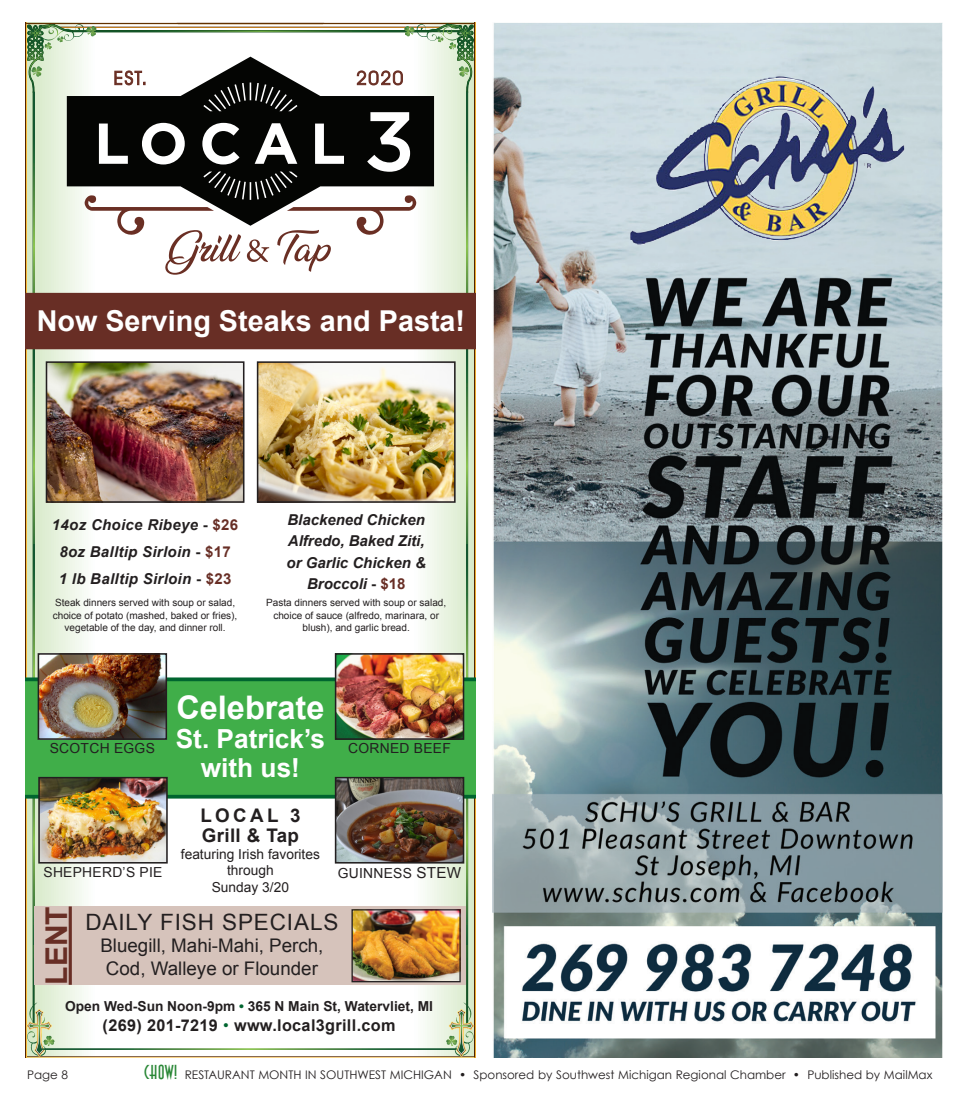
<style>
.page{position:relative;width:968px;height:1103px;background:#fff}
.page>*{position:absolute;margin:0;border:0;box-sizing:border-box;transform-origin:0 0}
.t1{font:700 32.5px "Arial";color:#fff}
.t2{font:700 30px "Arial";color:#682e25}
.t3{font:700 28.75px "Arial";color:#fff}
.t4{font:700 26.25px/28.8px "Arial";color:#fff;text-align:center}
.t5{font:22.5px "Arial";letter-spacing:.04em;color:#231f20}
.t6{font:18.75px/22.5px "Arial";color:#231f20}
.t7{font:700 18.75px/20px "Arial";letter-spacing:.02em;color:#231f20}
.t8{font:700 16.25px "Arial";letter-spacing:.02em;color:#231f20}
.t9{font:italic 700 15px/26.9px "Arial";letter-spacing:.02em;color:#231f20;text-align:center}
.t10{font:italic 700 15px/21.2px "Arial";color:#231f20;text-align:center}
.t11{font:13.88px "Arial";letter-spacing:.02em;color:#231f20}
.t12{font:700 13.75px "Arial";color:#231f20}
.t13{font:13.75px/16.5px "Arial";color:#231f20;text-align:center}
.t14{font:11.88px "Century Gothic";color:#231f20}
.t15{font:10px/12.5px "Arial";color:#231f20;text-align:center}
.s1{font-style:normal}
.s2{font-style:normal;color:#682e25}
.s3{font-size:15.25px}
.s4{color:#00652f}
.s5{font-weight:400;color:#00652f}
.s6{font-family:"Anna";font-size:20px;color:#298736}
</style>
<div class="page">
<img style="left:25px;top:23px;width:450px;height:1034px">
<img style="left:49px;top:364px;width:192px;height:136px">
<div style="left:46px;top:361px;width:198px;height:142px;border:2px solid #231f20"></div>
<img style="left:260px;top:364px;width:192px;height:136px">
<div style="left:257px;top:361px;width:198px;height:142px;border:2px solid #231f20"></div>
<img style="left:492px;top:22px;width:450px;height:1036px">
<img style="left:630px;top:76px;width:201px;height:170px">
<h3 class="t3" style="left:37px;top:302px;width:430px">Now Serving Steaks and Pasta!</h3>
<h3 class="t9" style="left:52px;top:511px;width:188px">14oz Choice Ribeye <span class="s1">-</span> <span class="s2">$26<br></span>8oz Balltip Sirloin <span class="s1">-</span> <span class="s2">$17<br></span>1 lb Balltip Sirloin <span class="s1">-</span> <span class="s2">$23</span></h3>
<h3 class="t10" style="left:286px;top:509px;width:141px">Blackened Chicken<br>Alfredo, Baked Ziti, or Garlic Chicken &amp;<br>Broccoli <span class="s1">-</span> <span class="s2">$18</span></h3>
<p class="t15" style="left:53px;top:597px;width:186px">Steak dinners served with soup or salad, choice of potato (mashed, baked or fries), vegetable of the day, and dinner roll.</p>
<p class="t15" style="left:266px;top:597px;width:182px">Pasta dinners served with soup or salad, choice of sauce (alfredo, marinara, or blush), and garlic bread.</p>
<h1 class="t1" style="left:176px;top:686px;width:150px">Celebrate</h1>
<h3 class="t4" style="left:176px;top:725px;width:151px">St. Patrick’s with us!</h3>
<h3 class="t7" style="left:200px;top:806px;width:102px">LOCAL 3<br>Grill &amp; Tap</h3>
<h3 class="t13" style="left:181px;top:846px;width:141px">featuring Irish favorites through<br>Sunday 3/20</h3>
<h3 class="t11" style="left:50px;top:739px;width:107px">SCOTCH EGGS</h3>
<h3 class="t11" style="left:348px;top:739px;width:104px">CORNED BEEF</h3>
<h3 class="t11" style="left:43px;top:862px;width:120px">SHEPHERD’S PIE</h3>
<h3 class="t11" style="left:338px;top:863px;width:125px">GUINNESS <span class="s3">STEW</span></h3>
<h2 class="t2" style="left:37px;top:984px;width:80px;rotate:-90deg">LENT</h2>
<h3 class="t5" style="left:85px;top:907px;width:254px">DAILY FISH SPECIALS</h3>
<h3 class="t6" style="left:100px;top:934px;width:224px">Bluegill, Mahi-Mahi, Perch,<br>Cod, Walleye or Flounder</h3>
<h3 class="t12" style="left:65px;top:997px;width:369px">Open Wed-Sun Noon-9pm <span class="s4">•</span> 365 N Main St, Watervliet, MI</h3>
<h3 class="t8" style="left:103px;top:1015px;width:294px">(269) 201-7219 <span class="s5">•</span> www.local3grill.com</h3>
<p class="t14" style="left:27px;top:1067px;width:43px">Page 8</p>
<p class="t14" style="left:144px;top:1067px;width:789px"><span class="s6">CHOW!</span> RESTAURANT MONTH IN SOUTHWEST MICHIGAN • Sponsored by Southwest Michigan Regional Chamber • Published by MailMax</p>
</div>
